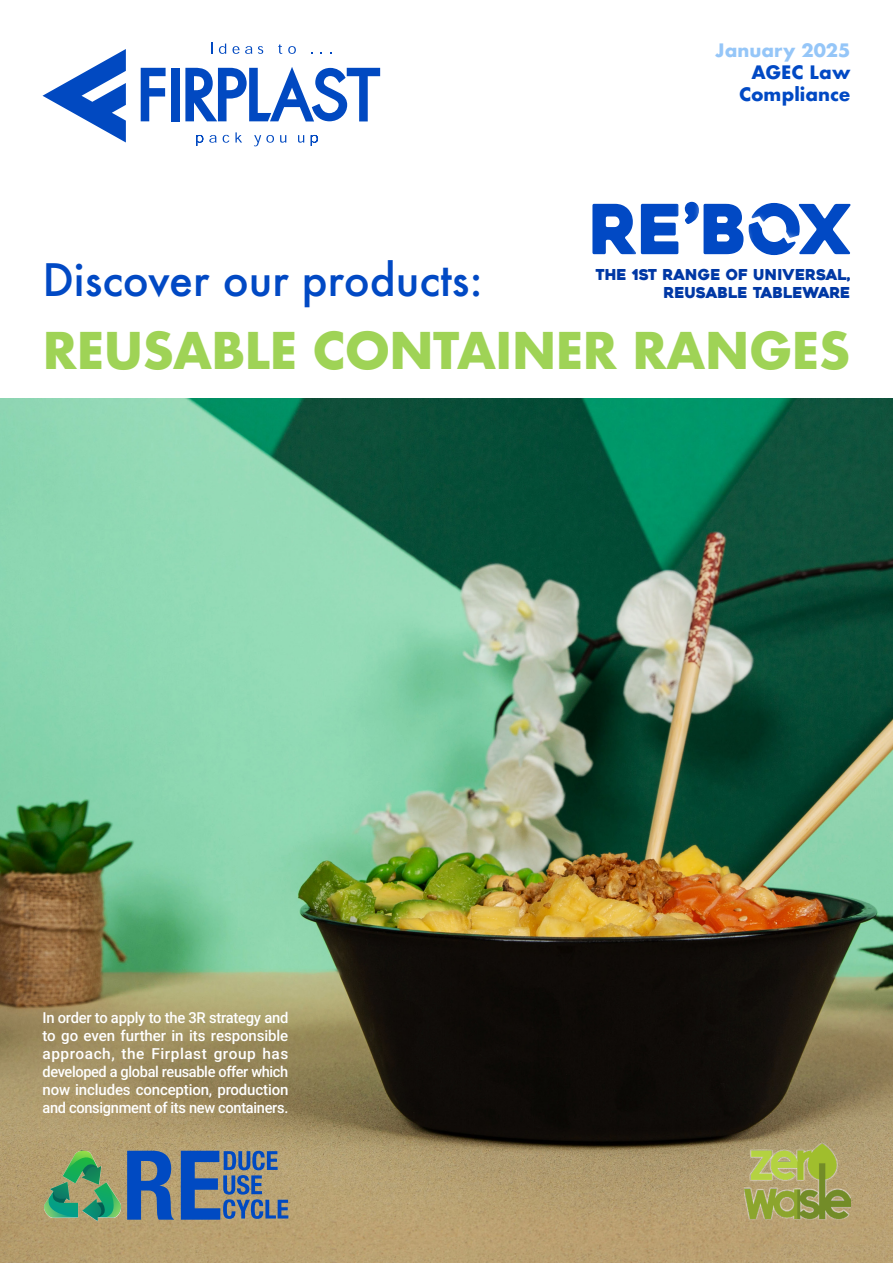
<style>
.page{position:relative;width:893px;height:1263px;background:#fff}
.page>*{position:absolute;margin:0;border:0;box-sizing:border-box;transform-origin:0 0}
.t1{font:700 49.2px "Futura";letter-spacing:-.02em;color:#9fd356}
.t2{font:500 43.5px "Futura";color:#0149c4}
._02_TITRE_PRODUITS{font:700 18px "Futura";color:#0149c4}
._02_TITRE_PRODUITS-2{font:700 18px "Futura";color:#95c6f8}
.t3{font:15px/18px "Roboto";letter-spacing:-.02em;color:#fff;text-align:justify}
._02_TITRE_PRODUITS-3{font:15px/17.5px "Heavitas";color:#0038a5;text-align:right}
</style>
<div class="page">
<img style="left:0;top:399px;width:893px;height:864px">
<img style="left:744px;top:1127px;width:106px;height:93px">
<svg style="left:42px;top:1151px;width:246px;height:69px;background:#67848a"></svg>
<svg style="left:592px;top:204px;width:86px;height:50px"></svg>
<div style="left:675px;top:192px;width:34px;height:42px;background:#fff"></div>
<svg style="left:685px;top:202px;width:58px;height:52px"></svg>
<svg style="left:749px;top:203px;width:101px;height:52px"></svg>
<svg style="left:141px;top:68px;width:25px;height:53px"></svg>
<div style="left:171px;top:68px;width:9px;height:53px;background:#0149c1"></div>
<svg style="left:185px;top:67px;width:195px;height:54px"></svg>
<svg style="left:43px;top:49px;width:83px;height:93px"></svg>
<svg style="left:219px;top:44px;width:7px;height:10px"></svg>
<svg style="left:258px;top:46px;width:5px;height:8px"></svg>
<svg style="left:233px;top:46px;width:19px;height:8px"></svg>
<svg style="left:288px;top:46px;width:8px;height:8px"></svg>
<svg style="left:278px;top:45px;width:4px;height:9px"></svg>
<svg style="left:311px;top:135px;width:7px;height:11px"></svg>
<svg style="left:298px;top:135px;width:6px;height:8px"></svg>
<svg style="left:280px;top:135px;width:6px;height:8px"></svg>
<svg style="left:254px;top:135px;width:20px;height:11px"></svg>
<svg style="left:196px;top:135px;width:7px;height:11px"></svg>
<svg style="left:209px;top:135px;width:8px;height:8px"></svg>
<svg style="left:223px;top:135px;width:6px;height:8px"></svg>
<svg style="left:235px;top:132px;width:7px;height:11px"></svg>
<p class="_02_TITRE_PRODUITS-2" style="left:715px;top:38px;width:137px">January 2025</p>
<p class="t2" style="left:43px;top:250px;width:442px">Discover our products:</p>
<p class="_02_TITRE_PRODUITS" style="left:751px;top:59px;width:101px">AGEC Law</p>
<p class="_02_TITRE_PRODUITS" style="left:739px;top:81px;width:113px">Compliance</p>
<p class="_02_TITRE_PRODUITS-3" style="left:595px;top:266px;width:256px">THE 1ST RANGE OF UNIVERSAL,<br>REUSABLE TABLEWARE</p>
<p class="t1" style="left:43px;top:314px;width:809px">REUSABLE CONTAINER RANGES</p>
<p class="t3" style="left:43px;top:1008px;width:247px">In order to apply to the 3R strategy and to go even further in its responsible approach, the Firplast group has developed a global reusable offer which now includes conception, production and consignment of its new containers.</p>
</div>
